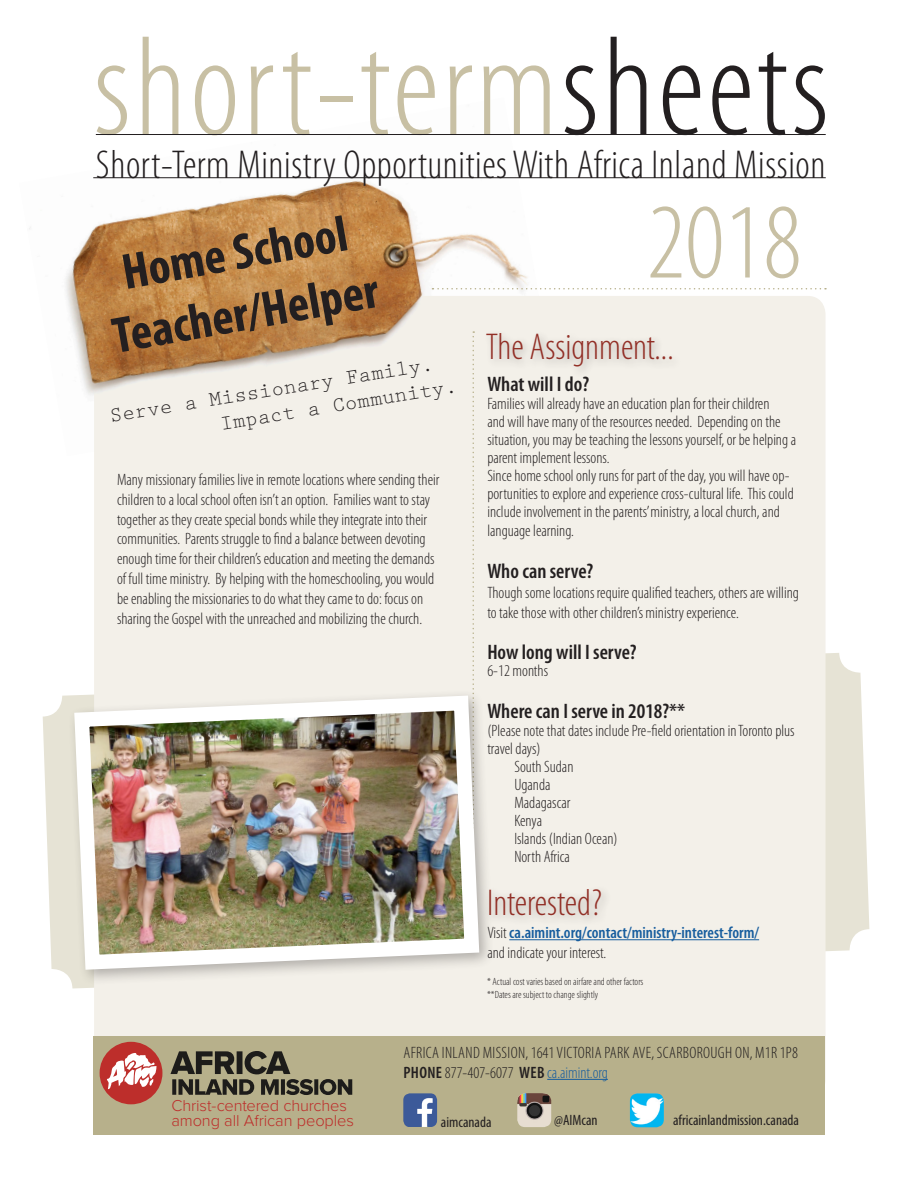
<style>
.page{position:relative;width:918px;height:1188px;background:#fff}
.page>*{position:absolute;margin:0;border:0;box-sizing:border-box;transform-origin:0 0}
.t1{font:300 condensed 141px "Myriad Pro";letter-spacing:.025em;color:#c8c0a4}
.t2{font:300 condensed 108px "Myriad Pro";color:#c8c0a4}
.t3{font:700 condensed 51px "Myriad Pro";color:#231f20}
.t4{font:300 condensed 40.5px "Myriad Pro";letter-spacing:.015em;color:#231f20}
.t5{font:300 condensed 37.5px "Myriad Pro";color:#922f26}
.t6{font:600 condensed 21px "Myriad Pro";color:#231f20}
.t7{font:21px "Prestige Elite Std";color:#231f20}
.t8{font:300 condensed 16.5px/19.8px "Myriad Pro";color:#231f20}
.t9{font:300 condensed 16.5px "Myriad Pro";letter-spacing:.02em;color:#231f20}
.t10{font:600 condensed 16.5px "Myriad Pro";color:#175d9e}
.t11{font:300 condensed 16.5px "Myriad Pro";color:#175d9e}
.t12{font:300 16.35px/15.1px "Proxima Nova";letter-spacing:-.01em;color:#bd2e2b}
.t13{font:condensed 15px "Myriad Pro";color:#231f20}
.t14{font:300 condensed 10.5px "Myriad Pro";color:#231f20}
.s1{color:#231f20}
.s2{font-weight:300;color:#231f20}
.s3{font-weight:600;color:#231f20}
</style>
<div class="page">
<svg style="left:43px;top:695px;width:51px;height:293px"></svg>
<svg style="left:826px;top:653px;width:43px;height:298px;background:#e9e7db"></svg>
<div style="left:94px;top:296px;width:732px;height:801px;background:#f3f0e9;border-radius:18px"></div>
<svg style="left:554px;top:288px;width:272px;height:2px"></svg>
<hr style="left:93px;top:177px;width:733px;height:1px;background:#231f20">
<div style="left:483px;top:329px;width:199px;height:49px;background:#231f20;opacity:.32"></div>
<hr style="left:96px;top:134px;width:730px;height:1px;background:#231f20">
<img style="left:29px;top:134px;width:523px;height:262px">
<svg style="left:472px;top:331px;width:2px;height:354px"></svg>
<hr style="left:509px;top:939px;width:250px;height:1px;background:#175d9e">
<div style="left:485px;top:885px;width:127px;height:41px;background:#eae6e0"></div>
<div style="left:93px;top:1036px;width:732px;height:98px;background:#b7b08b"></div>
<hr style="left:547px;top:1079px;width:61px;height:1px;background:#175d9e">
<div style="left:100px;top:1042px;width:62px;height:62px;background:#bd2e2b;border-radius:50%"></div>
<svg style="left:107px;top:1053px;width:49px;height:37px"></svg>
<svg style="left:170px;top:1051px;width:182px;height:44px"></svg>
<img style="left:403px;top:1093px;width:34px;height:34px">
<img style="left:517px;top:1093px;width:34px;height:34px">
<img style="left:630px;top:1093px;width:34px;height:34px">
<div style="left:67px;top:689px;width:428px;height:296px;background:#231f20;opacity:.32"></div>
<img style="left:67px;top:688px;width:420px;height:289px">
<p class="t1" style="left:93px;top:4px;width:737px">short-term<span class="s1">sheets</span></p>
<p class="t4" style="left:96px;top:141px;width:731px">Short-Term Ministry Opportunities With Africa Inland Mission</p>
<p class="t3" style="left:117px;top:241px;width:229px;rotate:-10deg">Home School</p>
<p class="t3" style="left:107px;top:305px;width:271px;rotate:-10deg">Teacher/Helper</p>
<p class="t7" style="left:108px;top:404px;width:329px;rotate:-9deg">Serve a Missionary Family.</p>
<p class="t7" style="left:219px;top:412px;width:241px;rotate:-9deg">Impact a Community.</p>
<p class="t8" style="left:117px;top:470px;width:324px">Many missionary families live in remote locations where sending their children to a local school often isn’t an option. Families want to stay together as they create special bonds while they integrate into their communities. Parents struggle to find a balance between devoting enough time for their children’s education and meeting the demands of full time ministry. By helping with the homeschooling, you would be enabling the missionaries to do what they came to do: focus on sharing the Gospel with the unreached and mobilizing the church.</p>
<p class="t2" style="left:646px;top:178px;width:157px">2018</p>
<p class="t5" style="left:486px;top:324px;width:189px">The Assignment...</p>
<p class="t6" style="left:487px;top:371px;width:103px">What will I do?</p>
<p class="t8" style="left:487px;top:394px;width:310px;line-height:18px">Families will already have an education plan for their children<br>and will have many of the resources needed. Depending on the situation, you may be teaching the lessons yourself, or be helping a parent implement lessons.</p>
<p class="t8" style="left:487px;top:466px;width:308px;line-height:18px">Since home school only runs for part of the day, you will have op&shy;portunities to explore and experience cross-cultural life. This could include involvement in the parents’ ministry, a local church, and</p>
<p class="t8" style="left:487px;top:521px;width:88px">language learning.</p>
<p class="t6" style="left:487px;top:558px;width:108px">Who can serve?</p>
<p class="t8" style="left:487px;top:582px;width:313px">Though some locations require qualified teachers, others are willing to take those with other children’s ministry experience.</p>
<p class="t6" style="left:487px;top:639px;width:151px">How long will I serve?</p>
<p class="t8" style="left:487px;top:660px;width:62px">6-12 months</p>
<p class="t6" style="left:487px;top:698px;width:199px">Where can I serve in 2018?**</p>
<p class="t8" style="left:487px;top:721px;width:309px;line-height:18px">(Please note that dates include Pre-field orientation in Toronto plus travel days)</p>
<p class="t8" style="left:514px;top:756px;width:61px">South Sudan</p>
<p class="t8" style="left:514px;top:774px;width:38px">Uganda</p>
<p class="t8" style="left:514px;top:792px;width:58px">Madagascar</p>
<p class="t8" style="left:514px;top:810px;width:29px">Kenya</p>
<p class="t8" style="left:514px;top:828px;width:105px">Islands (Indian Ocean)</p>
<p class="t8" style="left:514px;top:846px;width:57px">North Africa</p>
<p class="t5" style="left:487px;top:881px;width:116px">Interested?</p>
<p class="t10" style="left:487px;top:922px;width:273px"><span class="s2">Visit</span> ca.aimint.org/contact/ministry-interest-form/</p>
<p class="t8" style="left:487px;top:942px;width:121px">and indicate your interest.</p>
<p class="t14" style="left:487px;top:976px;width:158px">* Actual cost varies based on airfare and other factors</p>
<p class="t14" style="left:487px;top:988px;width:112px">**Dates are subject to change slightly</p>
<p class="t12" style="left:171px;top:1098px;width:184px">Christ-centered churches among all African peoples</p>
<p class="t9" style="left:404px;top:1043px;width:396px">AFRICA INLAND MISSION, 1641 VICTORIA PARK AVE, SCARBOROUGH ON, M1R 1P8</p>
<p class="t11" style="left:404px;top:1063px;width:206px"><span class="s3">PHONE</span> <span class="s1">877-407-6077</span> <span class="s3">WEB</span> ca.aimint.org</p>
<p class="t13" style="left:441px;top:1113px;width:52px">aimcanada</p>
<p class="t13" style="left:554px;top:1111px;width:45px">@AIMcan</p>
<p class="t13" style="left:673px;top:1111px;width:127px">africainlandmission.canada</p>
</div>
